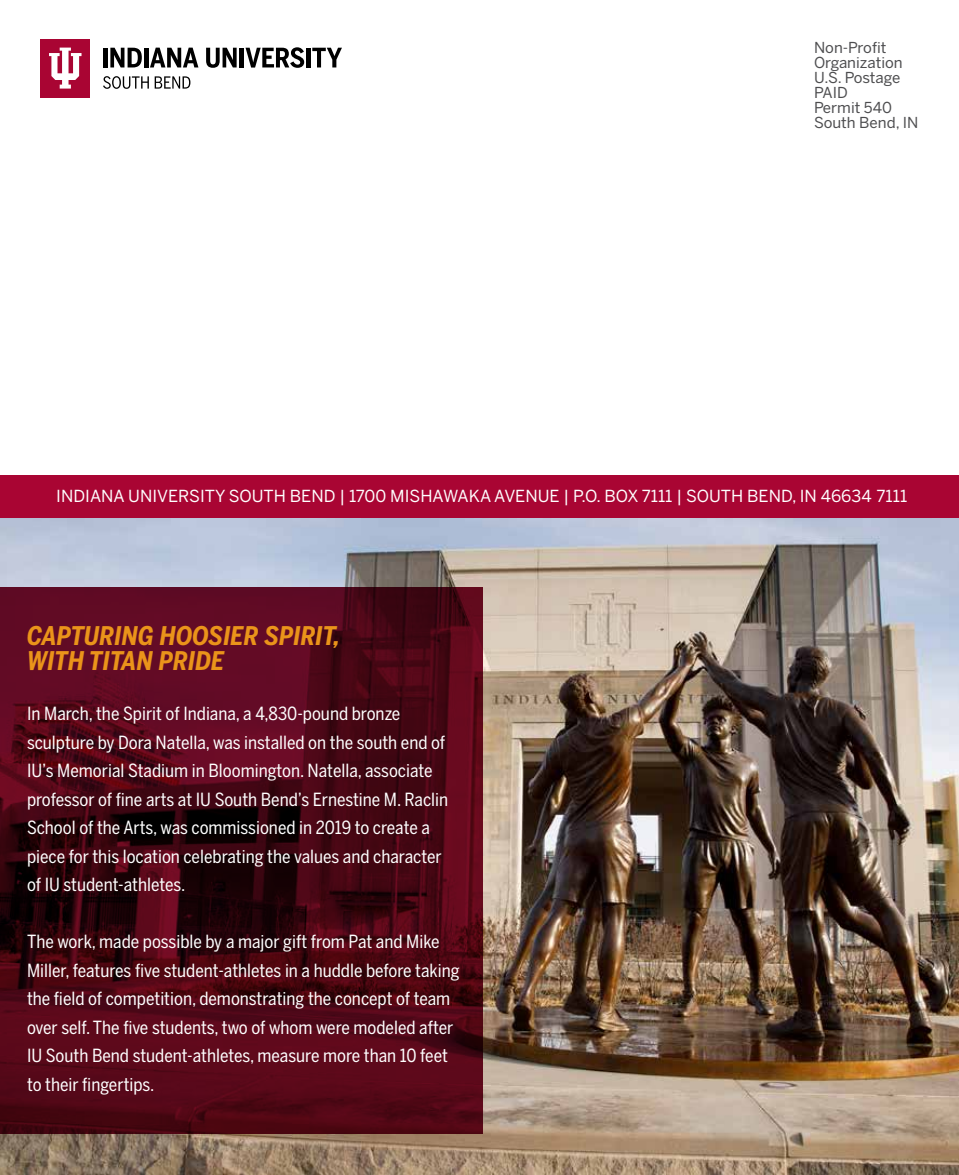
<style>
.page{position:relative;width:959px;height:1175px;background:#fff}
.page>*{position:absolute;margin:0;border:0;box-sizing:border-box;transform-origin:0 0}
.t1{font:italic 700 25.5px/25.5px "Benton Sans Cond";color:#ea941a}
.t2{font:18px/28.5px "Benton Sans Cond";color:#fff}
.t3{font:16.5px "Benton Sans";color:#fff}
.t4{font:15px/15px "Benton Sans";color:#4d4d4f}
</style>
<div class="page">
<svg style="left:103px;top:76px;width:46px;height:13px"></svg>
<svg style="left:155px;top:76px;width:35px;height:13px"></svg>
<hr style="left:103px;top:48px;width:4px;height:19px;background:#000">
<svg style="left:110px;top:48px;width:32px;height:19px"></svg>
<hr style="left:144px;top:48px;width:4px;height:19px;background:#000">
<svg style="left:150px;top:48px;width:48px;height:19px"></svg>
<svg style="left:206px;top:48px;width:31px;height:20px"></svg>
<hr style="left:240px;top:48px;width:4px;height:19px;background:#000">
<svg style="left:245px;top:47px;width:59px;height:21px"></svg>
<hr style="left:306px;top:48px;width:4px;height:19px;background:#000">
<svg style="left:312px;top:48px;width:30px;height:19px"></svg>
<div style="left:40px;top:39px;width:50px;height:58px;background:#a90533"></div>
<svg style="left:49px;top:48px;width:32px;height:41px"></svg>
<img style="left:0;top:517px;width:958px;height:657px">
<div style="left:0;top:474px;width:958px;height:43px;background:#a90533"></div>
<svg style="left:0;top:587px;width:482px;height:547px;background:#4b0716"></svg>
<p class="t4" style="left:814px;top:40px;width:90px">Non-Profit<br>Organization</p>
<p class="t4" style="left:814px;top:70px;width:106px">U.S. Postage<br>PAID<br>Permit 540<br>South Bend, IN</p>
<p class="t3" style="left:56px;top:486px;width:852px">INDIANA UNIVERSITY SOUTH BEND | 1700 MISHAWAKA AVENUE | P.O. BOX 7111 | SOUTH BEND, IN 46634 7111</p>
<p class="t1" style="left:27px;top:623px;width:314px">CAPTURING HOOSIER SPIRIT,<br>WITH TITAN PRIDE</p>
<p class="t2" style="left:27px;top:699px;width:422px">In March, the Spirit of Indiana, a 4,830-pound bronze sculpture by Dora Natella, was installed on the south end of IU’s Memorial Stadium in Bloomington. Natella, associate professor of fine arts at IU South Bend’s Ernestine M. Raclin School of the Arts, was commissioned in 2019 to create a piece for this location celebrating the values and character of IU student-athletes.</p>
<p class="t2" style="left:27px;top:927px;width:434px">The work, made possible by a major gift from Pat and Mike Miller, features five student-athletes in a huddle before taking the field of competition, demonstrating the concept of team over self. The five students, two of whom were modeled after IU South Bend student-athletes, measure more than 10 feet to their fingertips.</p>
</div>
